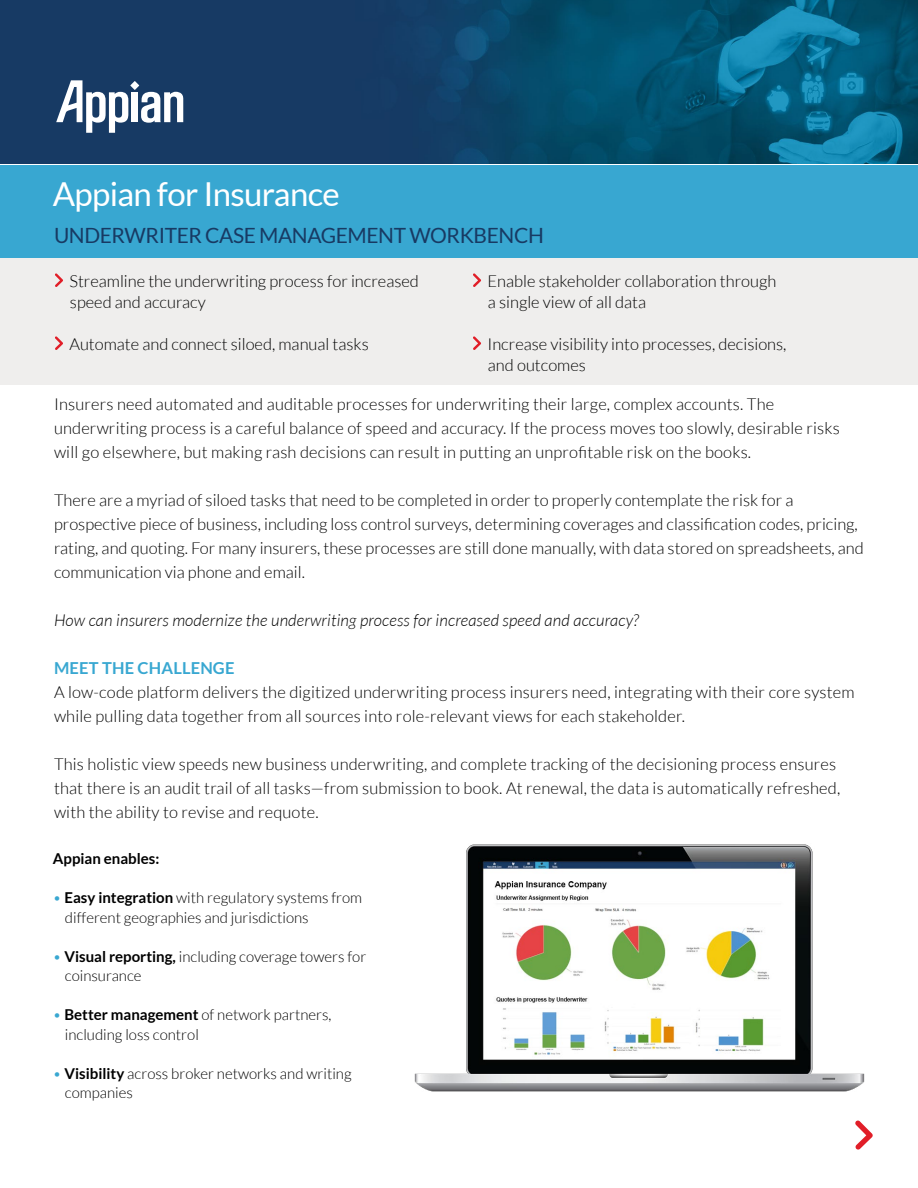
<style>
.page{position:relative;width:918px;height:1188px;background:#fff}
.page>*{position:absolute;margin:0;border:0;box-sizing:border-box;transform-origin:0 0}
.t1{font:33px "Lato";letter-spacing:-.02em;color:#fff}
.t2{font:21px "Lato";letter-spacing:-.02em;color:#183a63}
.t3{font:300 16.5px/24px "Lato";letter-spacing:.01em;color:#000}
.t4{font:italic 300 16.5px "Lato";letter-spacing:.01em;color:#000}
.t5{font:700 16.5px "Lato";letter-spacing:.01em;color:#38a7d1}
.t6{font:300 15px/19.5px "Lato";color:#000}
.t7{font:700 15px "Lato";color:#000}
.s1{color:#38a7d1}
.s2{font-weight:700}
</style>
<div class="page">
<img style="left:0;top:0;width:918px;height:163px">
<div style="left:0;top:166px;width:918px;height:92px;background:#38a7d1"></div>
<div style="left:0;top:258px;width:918px;height:127px;background:#efeeed"></div>
<svg style="left:55px;top:273px;width:8px;height:14px"></svg>
<svg style="left:55px;top:336px;width:8px;height:14px"></svg>
<svg style="left:473px;top:273px;width:8px;height:14px"></svg>
<svg style="left:473px;top:336px;width:8px;height:14px"></svg>
<svg style="left:855px;top:1120px;width:18px;height:30px"></svg>
<svg style="left:56px;top:80px;width:127px;height:53px"></svg>
<img style="left:414px;top:844px;width:451px;height:248px">
<h1 class="t1" style="left:53px;top:176px;width:288px">Appian for Insurance</h1>
<p class="t2" style="left:54px;top:223px;width:491px">UNDERWRITER CASE MANAGEMENT WORKBENCH</p>
<p class="t3" style="left:69px;top:271px;width:351px;line-height:21px">Streamline the underwriting process for increased speed and accuracy</p>
<p class="t3" style="left:69px;top:332px;width:301px">Automate and connect siloed, manual tasks</p>
<p class="t3" style="left:487px;top:271px;width:290px;line-height:21px">Enable stakeholder collaboration through a single view of all data</p>
<p class="t3" style="left:487px;top:334px;width:301px;line-height:21px">Increase visibility into processes, decisions, and outcomes</p>
<p class="t3" style="left:54px;top:392px;width:787px">Insurers need automated and auditable processes for underwriting their large, complex accounts. The underwriting process is a careful balance of speed and accuracy. If the process moves too slowly, desirable risks will go elsewhere, but making rash decisions can result in putting an unprofitable risk on the books.</p>
<p class="t3" style="left:54px;top:488px;width:811px">There are a myriad of siloed tasks that need to be completed in order to properly contemplate the risk for a prospective piece of business, including loss control surveys, determining coverages and classification codes, pricing, rating, and quoting. For many insurers, these processes are still done manually, with data stored on spreadsheets, and communication via phone and email.</p>
<p class="t4" style="left:54px;top:611px;width:586px">How can insurers modernize the underwriting process for increased speed and accuracy?</p>
<p class="t5" style="left:54px;top:658px;width:182px">MEET THE CHALLENGE</p>
<p class="t3" style="left:54px;top:680px;width:802px">A low-code platform delivers the digitized underwriting process insurers need, integrating with their core system while pulling data together from all sources into role-relevant views for each stakeholder.</p>
<p class="t3" style="left:54px;top:752px;width:788px">This holistic view speeds new business underwriting, and complete tracking of the decisioning process ensures that there is an audit trail of all tasks—from submission to book. At renewal, the data is automatically refreshed, with the ability to revise and requote.</p>
<p class="t7" style="left:53px;top:850px;width:108px">Appian enables:</p>
<p class="t6" style="left:65px;top:888px;width:299px;text-indent:-12px"><span class="s1">•</span> <span class="s2">Easy integration</span> with regulatory systems from different geographies and jurisdictions</p>
<p class="t6" style="left:65px;top:947px;width:303px;text-indent:-12px"><span class="s1">•</span> <span class="s2">Visual reporting,</span> including coverage towers for coinsurance</p>
<p class="t6" style="left:65px;top:1005px;width:268px;text-indent:-12px"><span class="s1">•</span> <span class="s2">Better management</span> of network partners, including loss control</p>
<p class="t6" style="left:65px;top:1064px;width:288px;text-indent:-12px"><span class="s1">•</span> <span class="s2">Visibility</span> across broker networks and writing companies</p>
</div>
